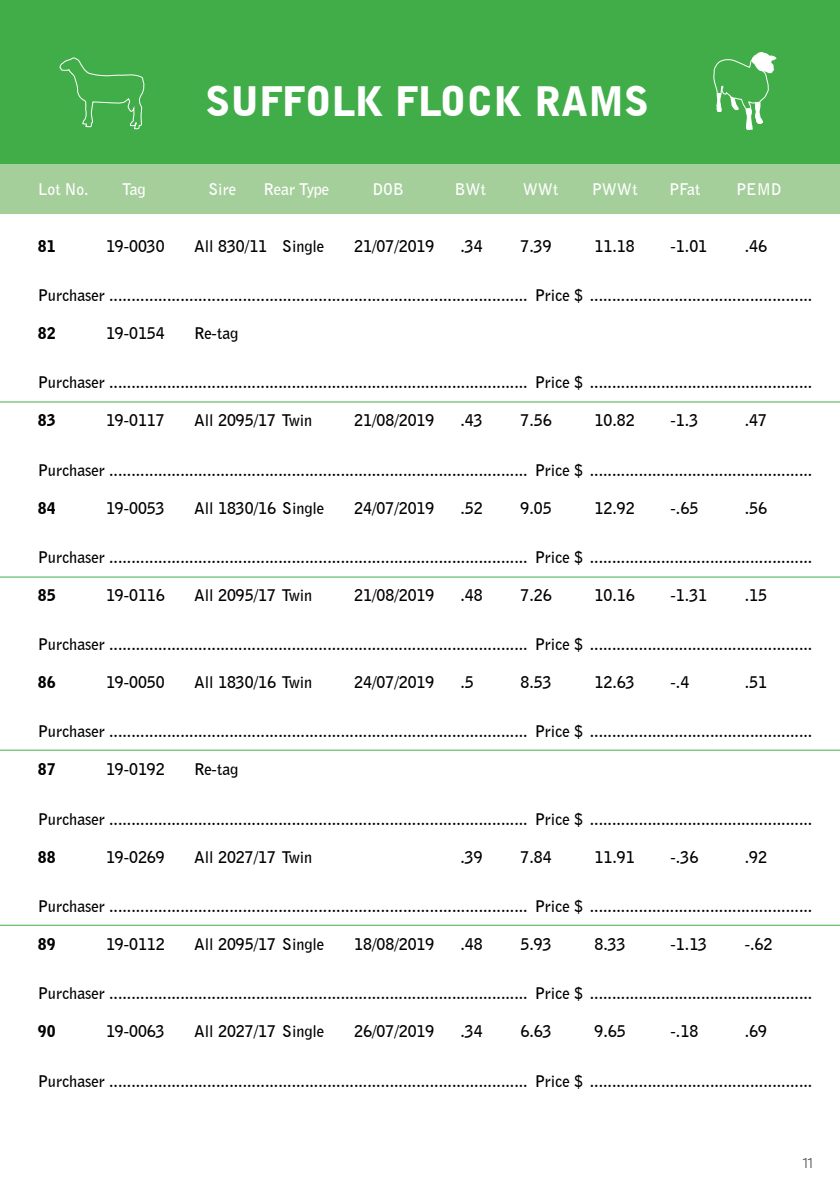
<style>
.page{position:relative;width:840px;height:1191px;background:#fff}
.page>*{position:absolute;margin:0;border:0;box-sizing:border-box;transform-origin:0 0}
.t1{font:900 40.4px "Bell Gothic BT";color:#fff}
.t2{font:700 16px "Bell Gothic BT";color:#000}
.t3{font:700 16px "Bell Gothic BT";color:#fff}
.t4{font:900 16px "Bell Gothic BT";color:#000}
.t5{font:300 14px "Filson Pro";color:#000}
</style>
<div class="page">
<div style="left:0;top:0;width:839px;height:164px;background:#41ad49"></div>
<div style="left:0;top:164px;width:839px;height:49px;background:#a4ce9a"></div>
<hr style="left:0;top:401px;width:839px;height:1px;background:#41ad49">
<hr style="left:0;top:749px;width:839px;height:1px;background:#41ad49">
<hr style="left:0;top:576px;width:839px;height:1px;background:#41ad49">
<hr style="left:0;top:924px;width:839px;height:1px;background:#41ad49">
<svg style="left:59px;top:57px;width:86px;height:73px"></svg>
<svg style="left:713px;top:52px;width:63px;height:79px"></svg>
<h1 class="t1" style="left:205px;top:76px;width:444px">SUFFOLK FLOCK RAMS</h1>
<p class="t3" style="left:38px;top:178px;width:52px">Lot No.</p>
<p class="t3" style="left:122px;top:178px;width:25px">Tag</p>
<p class="t3" style="left:208px;top:178px;width:29px">Sire</p>
<p class="t3" style="left:263px;top:178px;width:67px">Rear Type</p>
<p class="t3" style="left:372px;top:178px;width:32px">DOB</p>
<p class="t3" style="left:454px;top:178px;width:32px">BWt</p>
<p class="t3" style="left:522px;top:178px;width:37px">WWt</p>
<p class="t3" style="left:591px;top:178px;width:47px">PWWt</p>
<p class="t3" style="left:668px;top:178px;width:33px">PFat</p>
<p class="t3" style="left:735px;top:178px;width:47px">PEMD</p>
<p class="t4" style="left:38px;top:236px;width:19px">81</p>
<p class="t2" style="left:106px;top:235px;width:60px">19-0030</p>
<p class="t2" style="left:194px;top:235px;width:131px">All 830/11 Single</p>
<p class="t2" style="left:354px;top:235px;width:82px">21/07/2019</p>
<p class="t2" style="left:460px;top:235px;width:24px">.34</p>
<p class="t2" style="left:520px;top:235px;width:33px">7.39</p>
<p class="t2" style="left:594px;top:235px;width:42px">11.18</p>
<p class="t2" style="left:670px;top:235px;width:38px">-1.01</p>
<p class="t2" style="left:744px;top:235px;width:24px">.46</p>
<p class="t2" style="left:38px;top:285px;width:775px">Purchaser .............................................................................................. Price $ ..................................................</p>
<p class="t4" style="left:38px;top:323px;width:19px">82</p>
<p class="t2" style="left:106px;top:323px;width:60px">19-0154</p>
<p class="t2" style="left:194px;top:323px;width:46px">Re-tag</p>
<p class="t2" style="left:38px;top:372px;width:775px">Purchaser .............................................................................................. Price $ ..................................................</p>
<p class="t4" style="left:38px;top:410px;width:19px">83</p>
<p class="t2" style="left:106px;top:410px;width:60px">19-0117</p>
<p class="t2" style="left:194px;top:410px;width:119px">All 2095/17 Twin</p>
<p class="t2" style="left:354px;top:410px;width:82px">21/08/2019</p>
<p class="t2" style="left:460px;top:410px;width:24px">.43</p>
<p class="t2" style="left:520px;top:410px;width:33px">7.56</p>
<p class="t2" style="left:594px;top:410px;width:42px">10.82</p>
<p class="t2" style="left:670px;top:410px;width:29px">-1.3</p>
<p class="t2" style="left:744px;top:410px;width:24px">.47</p>
<p class="t2" style="left:38px;top:459px;width:775px">Purchaser .............................................................................................. Price $ ..................................................</p>
<p class="t4" style="left:38px;top:498px;width:19px">84</p>
<p class="t2" style="left:106px;top:497px;width:60px">19-0053</p>
<p class="t2" style="left:194px;top:497px;width:131px">All 1830/16 Single</p>
<p class="t2" style="left:354px;top:497px;width:82px">24/07/2019</p>
<p class="t2" style="left:460px;top:497px;width:24px">.52</p>
<p class="t2" style="left:520px;top:497px;width:33px">9.05</p>
<p class="t2" style="left:594px;top:497px;width:42px">12.92</p>
<p class="t2" style="left:670px;top:497px;width:29px">-.65</p>
<p class="t2" style="left:744px;top:497px;width:24px">.56</p>
<p class="t2" style="left:38px;top:546px;width:775px">Purchaser .............................................................................................. Price $ ..................................................</p>
<p class="t4" style="left:38px;top:585px;width:19px">85</p>
<p class="t2" style="left:106px;top:584px;width:60px">19-0116</p>
<p class="t2" style="left:194px;top:584px;width:119px">All 2095/17 Twin</p>
<p class="t2" style="left:354px;top:584px;width:82px">21/08/2019</p>
<p class="t2" style="left:460px;top:584px;width:24px">.48</p>
<p class="t2" style="left:520px;top:584px;width:33px">7.26</p>
<p class="t2" style="left:594px;top:584px;width:42px">10.16</p>
<p class="t2" style="left:670px;top:584px;width:38px">-1.31</p>
<p class="t2" style="left:744px;top:584px;width:24px">.15</p>
<p class="t2" style="left:38px;top:634px;width:775px">Purchaser .............................................................................................. Price $ ..................................................</p>
<p class="t4" style="left:38px;top:672px;width:19px">86</p>
<p class="t2" style="left:106px;top:672px;width:60px">19-0050</p>
<p class="t2" style="left:194px;top:672px;width:119px">All 1830/16 Twin</p>
<p class="t2" style="left:354px;top:672px;width:82px">24/07/2019</p>
<p class="t2" style="left:460px;top:672px;width:15px">.5</p>
<p class="t2" style="left:520px;top:672px;width:33px">8.53</p>
<p class="t2" style="left:594px;top:672px;width:42px">12.63</p>
<p class="t2" style="left:670px;top:672px;width:20px">-.4</p>
<p class="t2" style="left:744px;top:672px;width:24px">.51</p>
<p class="t2" style="left:38px;top:721px;width:775px">Purchaser .............................................................................................. Price $ ..................................................</p>
<p class="t4" style="left:38px;top:759px;width:19px">87</p>
<p class="t2" style="left:106px;top:759px;width:60px">19-0192</p>
<p class="t2" style="left:194px;top:759px;width:46px">Re-tag</p>
<p class="t2" style="left:38px;top:808px;width:775px">Purchaser .............................................................................................. Price $ ..................................................</p>
<p class="t4" style="left:38px;top:847px;width:19px">88</p>
<p class="t2" style="left:106px;top:846px;width:60px">19-0269</p>
<p class="t2" style="left:194px;top:846px;width:119px">All 2027/17 Twin</p>
<p class="t2" style="left:460px;top:846px;width:24px">.39</p>
<p class="t2" style="left:520px;top:846px;width:33px">7.84</p>
<p class="t2" style="left:594px;top:846px;width:42px">11.91</p>
<p class="t2" style="left:670px;top:846px;width:29px">-.36</p>
<p class="t2" style="left:744px;top:846px;width:24px">.92</p>
<p class="t2" style="left:38px;top:895px;width:775px">Purchaser .............................................................................................. Price $ ..................................................</p>
<p class="t4" style="left:38px;top:934px;width:19px">89</p>
<p class="t2" style="left:106px;top:933px;width:60px">19-0112</p>
<p class="t2" style="left:194px;top:933px;width:131px">All 2095/17 Single</p>
<p class="t2" style="left:354px;top:933px;width:82px">18/08/2019</p>
<p class="t2" style="left:460px;top:933px;width:24px">.48</p>
<p class="t2" style="left:520px;top:933px;width:33px">5.93</p>
<p class="t2" style="left:594px;top:933px;width:33px">8.33</p>
<p class="t2" style="left:670px;top:933px;width:38px">-1.13</p>
<p class="t2" style="left:744px;top:933px;width:29px">-.62</p>
<p class="t2" style="left:38px;top:983px;width:775px">Purchaser .............................................................................................. Price $ ..................................................</p>
<p class="t4" style="left:38px;top:1021px;width:19px">90</p>
<p class="t2" style="left:106px;top:1021px;width:60px">19-0063</p>
<p class="t2" style="left:194px;top:1021px;width:131px">All 2027/17 Single</p>
<p class="t2" style="left:354px;top:1021px;width:82px">26/07/2019</p>
<p class="t2" style="left:460px;top:1021px;width:24px">.34</p>
<p class="t2" style="left:520px;top:1021px;width:33px">6.63</p>
<p class="t2" style="left:594px;top:1021px;width:33px">9.65</p>
<p class="t2" style="left:670px;top:1021px;width:29px">-.18</p>
<p class="t2" style="left:744px;top:1021px;width:24px">.69</p>
<p class="t2" style="left:38px;top:1070px;width:775px">Purchaser .............................................................................................. Price $ ..................................................</p>
<p class="t5" style="left:802px;top:1154px;width:11px">11</p>
</div>
